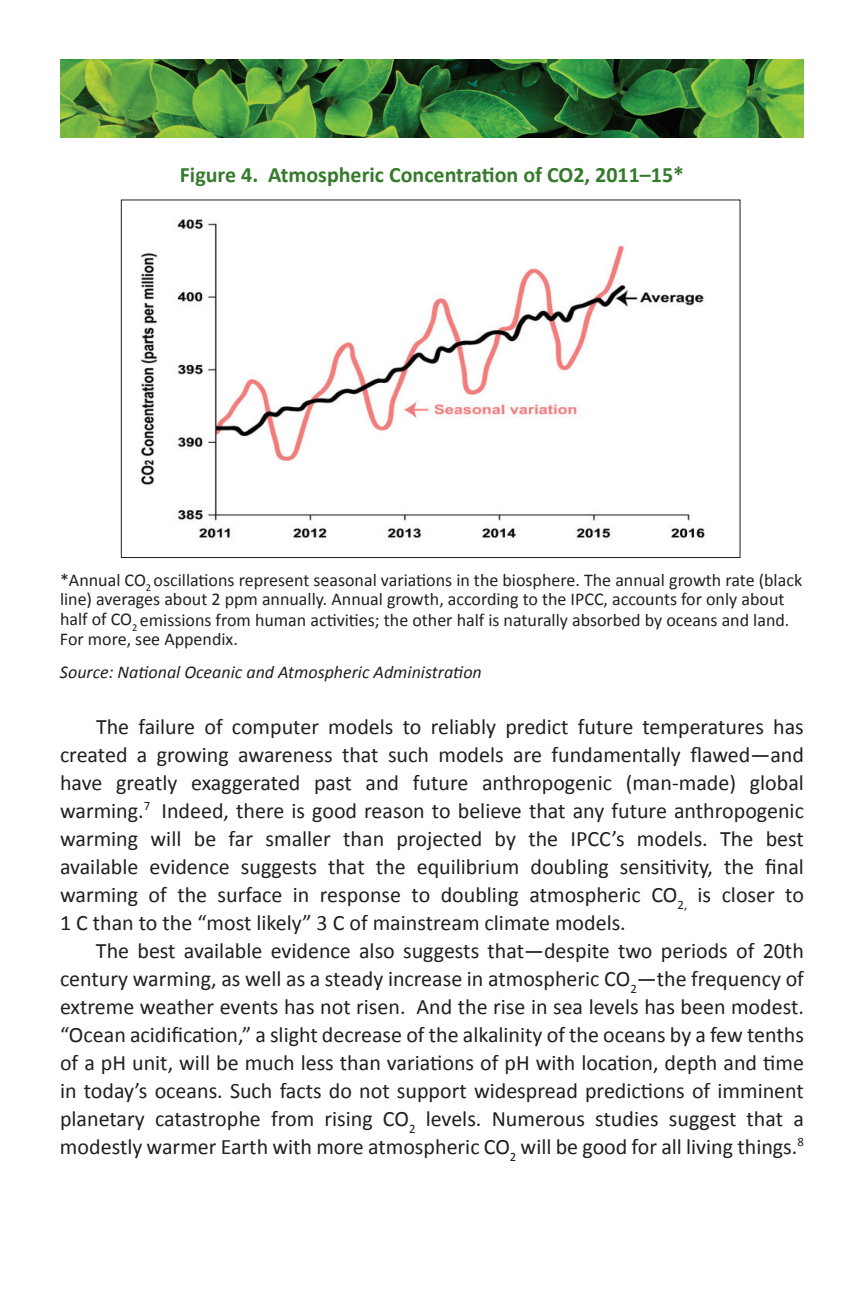
<style>
.page{position:relative;width:864px;height:1296px;background:#fff}
.page>*{position:absolute;margin:0;border:0;box-sizing:border-box;transform-origin:0 0}
.t1{font:22px/28px "Calibri";color:#231f20;text-align:justify}
.t2{font:700 22px "Calibri";color:#357b2b}
.t3{font:18px/20px "Calibri";color:#231f20}
.t4{font:italic 18px "Calibri";color:#231f20}
</style>
<div class="page">
<img style="left:60px;top:60px;width:744px;height:78px">
<img style="left:140px;top:219px;width:565px;height:320px">
<p class="t2" style="left:180px;top:165px;width:506px">Figure 4. Atmospheric Concentration of CO2, 2011–15*</p>
<p class="t3" style="left:60px;top:571px;width:744px">*Annual CO<sub>2</sub> oscillations represent seasonal variations in the biosphere. The annual growth rate (black line) averages about 2 ppm annually. Annual growth, according to the IPCC, accounts for only about half of CO<sub>2</sub> emissions from human activities; the other half is naturally absorbed by oceans and land.<br>For more, see Appendix.</p>
<p class="t4" style="left:60px;top:664px;width:423px">Source: National Oceanic and Atmospheric Administration</p>
<p class="t1" style="left:60px;top:714px;width:745px;text-indent:36px">The failure of computer models to reliably predict future temperatures has created a growing awareness that such models are fundamentally flawed—and have greatly exaggerated past and future anthropogenic (man-made) global warming.<sup>7</sup> Indeed, there is good reason to believe that any future anthropogenic warming will be far smaller than projected by the IPCC’s models. The best available evidence suggests that the equilibrium doubling sensitivity, the final warming of the surface in response to doubling atmospheric CO<sub>2,</sub> is closer to 1 C than to the “most likely” 3 C of mainstream climate models.</p>
<p class="t1" style="left:60px;top:938px;width:746px;text-indent:36px">The best available evidence also suggests that—despite two periods of 20th century warming, as well as a steady increase in atmospheric CO<sub>2</sub>—the frequency of extreme weather events has not risen. And the rise in sea levels has been modest. “Ocean acidification,” a slight decrease of the alkalinity of the oceans by a few tenths of a pH unit, will be much less than variations of pH with location, depth and time in today’s oceans. Such facts do not support widespread predictions of imminent planetary catastrophe from rising CO<sub>2</sub> levels. Numerous studies suggest that a modestly warmer Earth with more atmospheric CO<sub>2</sub> will be good for all living things.<sup>8</sup></p>
</div>
